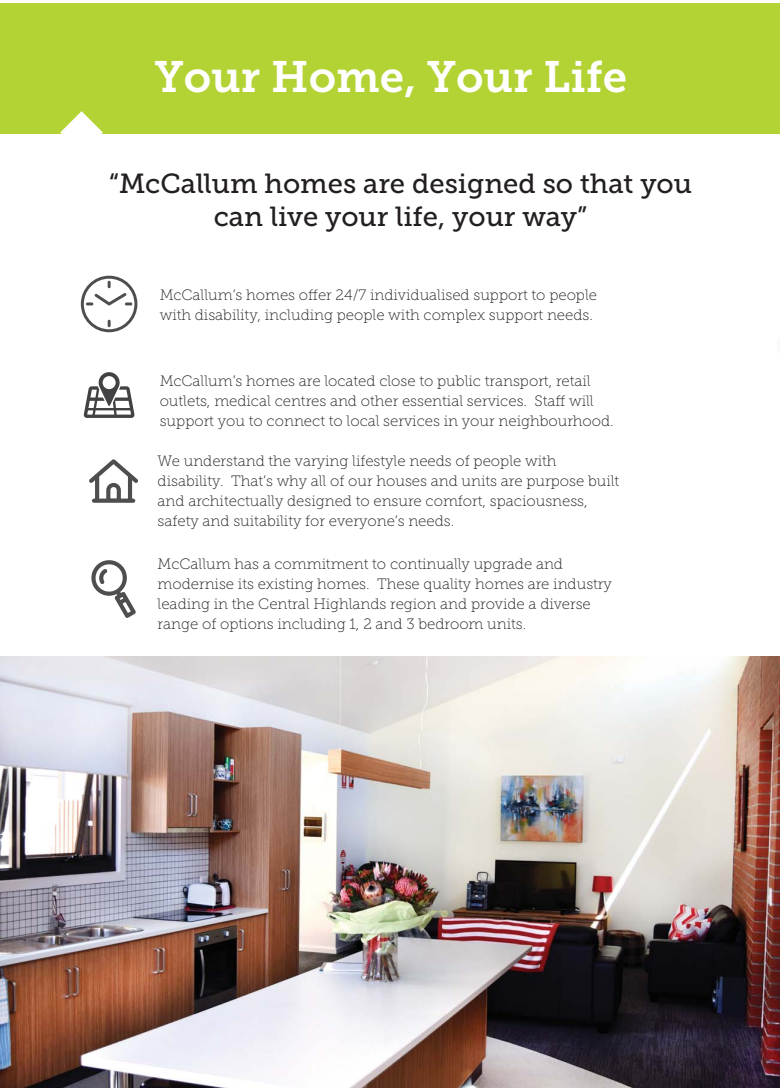
<style>
.page{position:relative;width:780px;height:1088px;background:#fff}
.page>*{position:absolute;margin:0;border:0;box-sizing:border-box;transform-origin:0 0}
.t1{font:43.75px "Museo Slab 700";color:#fff}
.t2{font:27.5px/33px "Museo Slab 500";color:#231f20;text-align:center}
.t3{font:15px/20px "Museo Slab 100";color:#231f20}
</style>
<div class="page">
<div style="left:0;top:3px;width:780px;height:130px;background:#b3d334"></div>
<svg style="left:60px;top:111px;width:43px;height:23px"></svg>
<svg style="left:89px;top:459px;width:49px;height:44px"></svg>
<svg style="left:84px;top:372px;width:51px;height:46px"></svg>
<svg style="left:81px;top:276px;width:56px;height:56px"></svg>
<svg style="left:91px;top:560px;width:45px;height:58px"></svg>
<img style="left:0;top:656px;width:780px;height:432px">
<h1 class="t1" style="left:155px;top:51px;width:474px">Your Home, Your Life</h1>
<h2 class="t2" style="left:109px;top:170px;width:584px">“McCallum homes are designed so that you can live your life, your way”</h2>
<p class="t3" style="left:160px;top:287px;width:439px">McCallum’s homes offer 24/7 individualised support to people with disability, including people with complex support needs.</p>
<p class="t3" style="left:160px;top:372px;width:455px">McCallum’s homes are located close to public transport, retail outlets, medical centres and other essential services. Staff will support you to connect to local services in your neighbourhood.</p>
<p class="t3" style="left:158px;top:453px;width:463px">We understand the varying lifestyle needs of people with disability. That’s why all of our houses and units are purpose built and architectually designed to ensure comfort, spaciousness, safety and suitability for everyone’s needs.</p>
<p class="t3" style="left:158px;top:555px;width:456px">McCallum has a commitment to continually upgrade and modernise its existing homes. These quality homes are industry leading in the Central Highlands region and provide a diverse range of options including 1, 2 and 3 bedroom units.</p>
</div>
